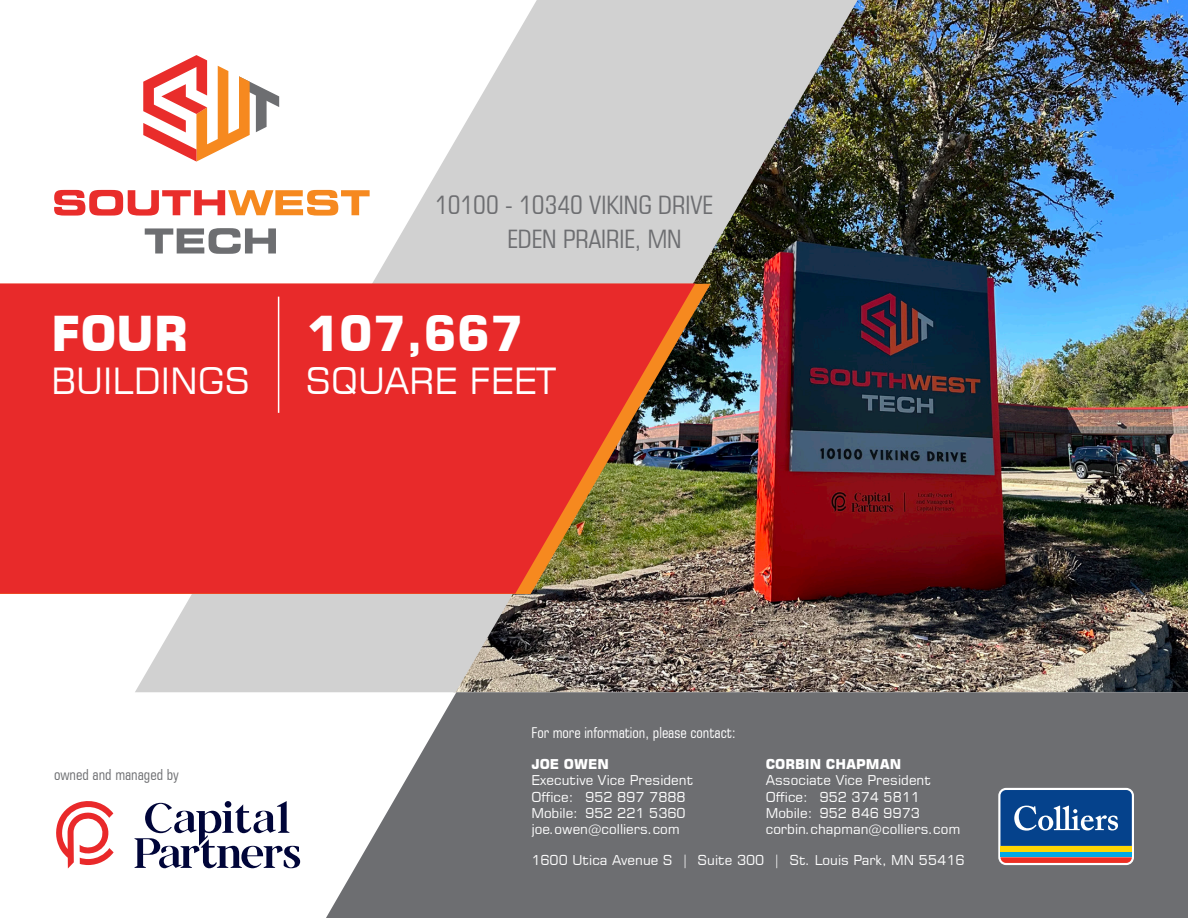
<style>
.page{position:relative;width:1188px;height:918px;background:#fff}
.page>*{position:absolute;margin:0;border:0;box-sizing:border-box;transform-origin:0 0}
.t1{font:700 48px "Square 721 BT";color:#fff}
.t2{font:36px "Square 721 BT";color:#fff}
.t3{font:condensed 25.5px/34.5px "Square 721 BT";color:#6d6e71}
.t4{font:condensed 15px "Square 721 BT";color:#fff}
.t5{font:condensed 15px "Square 721 BT";color:#6d6e71}
.t6{font:13.5px/16.2px "Square 721 BT";color:#fff}
.t7{font:700 13.5px "Square 721 BT";color:#fff}
</style>
<div class="page">
<img style="left:858px;top:0;width:330px;height:692px">
<img style="left:135px;top:0;width:723px;height:692px">
<svg style="left:326px;top:692px;width:862px;height:226px;background:#78797c"></svg>
<img style="left:695px;top:284px;width:16px;height:310px">
<svg style="left:0;top:284px;width:695px;height:310px;background:#da332d"></svg>
<div style="left:998px;top:788px;width:136px;height:77px;background:#fff;border-radius:8px"></div>
<div style="left:1000px;top:852px;width:132px;height:5px;background:#00a8e4"></div>
<div style="left:1000px;top:846px;width:132px;height:6px;background:#fed503"></div>
<svg style="left:1000px;top:857px;width:132px;height:6px"></svg>
<svg style="left:1000px;top:790px;width:132px;height:56px;background:#215799"></svg>
<svg style="left:143px;top:55px;width:136px;height:107px"></svg>
<svg style="left:54px;top:190px;width:316px;height:26px"></svg>
<svg style="left:145px;top:228px;width:131px;height:26px"></svg>
<svg style="left:134px;top:801px;width:166px;height:67px"></svg>
<svg style="left:56px;top:801px;width:58px;height:68px"></svg>
<hr style="left:278px;top:297px;width:1px;height:116px;background:#fff">
<h1 class="t1" style="left:51px;top:313px;width:139px">FOUR</h1>
<h2 class="t2" style="left:51px;top:366px;width:201px">BUILDINGS</h2>
<h3 class="t3" style="left:507px;top:189px;width:207px;text-indent:-72px">10100 - 10340 VIKING DRIVE<br>EDEN PRAIRIE, MN</h3>
<h1 class="t1" style="left:306px;top:313px;width:220px">107,667</h1>
<h2 class="t2" style="left:306px;top:366px;width:252px">SQUARE FEET</h2>
<p class="t5" style="left:54px;top:768px;width:127px">owned and managed by</p>
<p class="t4" style="left:531px;top:726px;width:206px">For more information, please contact:</p>
<p class="t7" style="left:531px;top:759px;width:79px">JOE OWEN</p>
<p class="t6" style="left:531px;top:774px;width:164px">Executive Vice President<br>Office: 952 897 7888<br>Mobile: 952 221 5360 joe.owen@colliers.com</p>
<p class="t7" style="left:766px;top:759px;width:137px">CORBIN CHAPMAN</p>
<p class="t6" style="left:766px;top:774px;width:196px">Associate Vice President<br>Office: 952 374 5811<br>Mobile: 952 846 9973 corbin.chapman@colliers.com</p>
<p class="t6" style="left:531px;top:854px;width:435px">1600 Utica Avenue S | Suite 300 | St. Louis Park, MN 55416</p>
</div>
